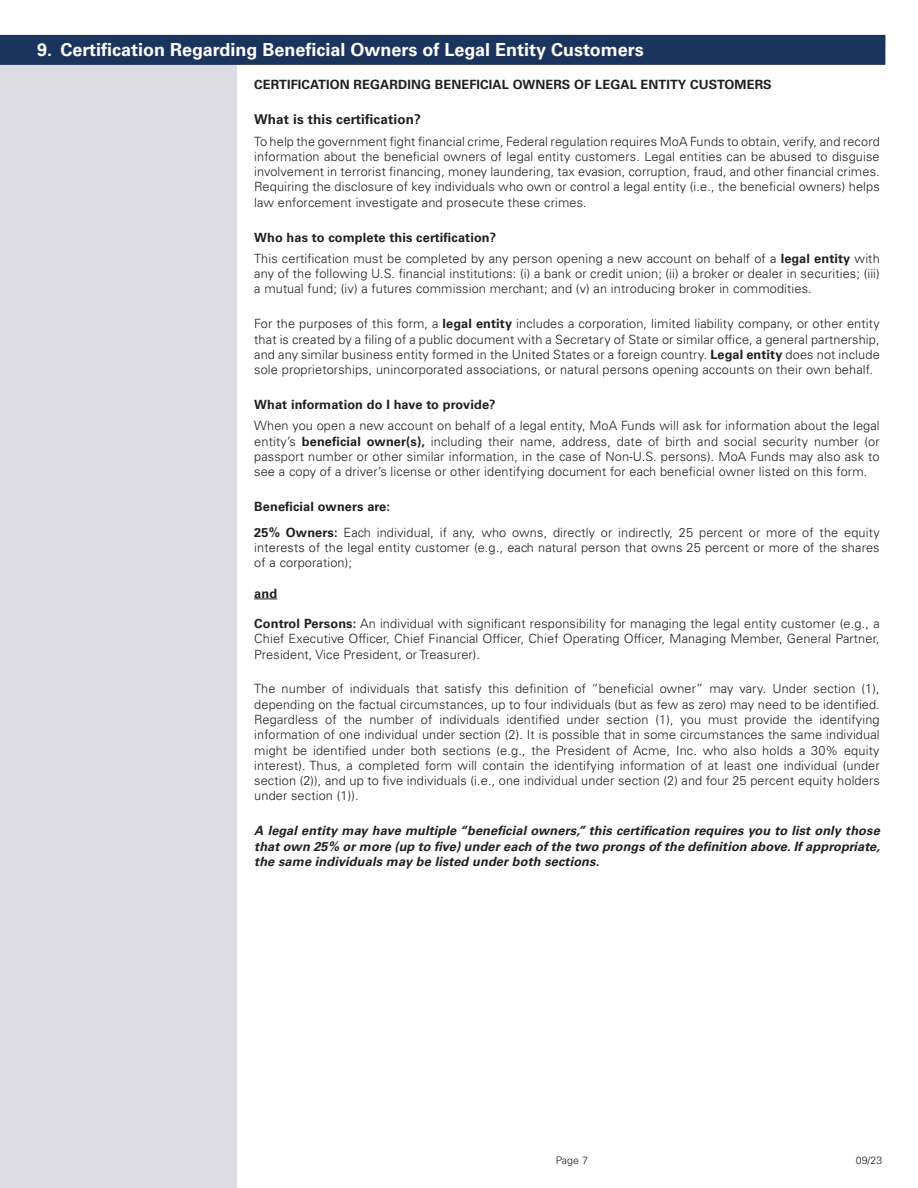
<style>
.page{position:relative;width:918px;height:1188px;background:#fff}
.page>*{position:absolute;margin:0;border:0;box-sizing:border-box;transform-origin:0 0}
.t1{font:700 18px "Univers LT Std";color:#fff}
.t2{font:700 13.5px "Univers LT Std";letter-spacing:.01em;color:#231f20}
.t3{font:300 12.75px/15.3px "Univers LT Std";letter-spacing:.01em;color:#231f20;text-align:justify}
.t4{font:italic 700 12.75px/15.3px "Univers LT Std";letter-spacing:.01em;color:#231f20;text-align:justify}
.t5{font:700 12.75px "Univers LT Std";letter-spacing:.01em;color:#231f20}
.t6{font:300 10.5px "Univers LT Std";letter-spacing:.01em;color:#231f20}
.s1{font-weight:700}
</style>
<div class="page">
<div style="left:0;top:63px;width:236px;height:1125px;background:#dddce4"></div>
<svg style="left:254px;top:599px;width:23px;height:1px"></svg>
<div style="left:0;top:35px;width:885px;height:30px;background:#1a345d"></div>
<h2 class="t1" style="left:37px;top:39px;width:608px">9. Certification Regarding Beneficial Owners of Legal Entity Customers</h2>
<p class="t5" style="left:254px;top:77px;width:519px">CERTIFICATION REGARDING BENEFICIAL OWNERS OF LEGAL ENTITY CUSTOMERS</p>
<h3 class="t2" style="left:254px;top:112px;width:168px">What is this certification?</h3>
<p class="t3" style="left:254px;top:133px;width:627px">To help the government fight financial crime, Federal regulation requires MoA Funds to obtain, verify, and record information about the beneficial owners of legal entity customers. Legal entities can be abused to disguise involvement in terrorist financing, money laundering, tax evasion, corruption, fraud, and other financial crimes.<br>Requiring the disclosure of key individuals who own or control a legal entity (i.e., the beneficial owners) helps law enforcement investigate and prosecute these crimes.</p>
<h3 class="t5" style="left:254px;top:230px;width:243px">Who has to complete this certification?</h3>
<p class="t3" style="left:254px;top:251px;width:627px">This certification must be completed by any person opening a new account on behalf of a <span class="s1">legal entity</span> with any of the following U.S. financial institutions: (i) a bank or credit union; (ii) a broker or dealer in securities; (iii) a mutual fund; (iv) a futures commission merchant; and (v) an introducing broker in commodities.</p>
<p class="t3" style="left:254px;top:316px;width:627px">For the purposes of this form, a <span class="s1">legal entity</span> includes a corporation, limited liability company, or other entity that is created by a filing of a public document with a Secretary of State or similar office, a general partnership, and any similar business entity formed in the United States or a foreign country. <span class="s1">Legal entity</span> does not include sole proprietorships, unincorporated associations, or natural persons opening accounts on their own behalf.</p>
<h3 class="t5" style="left:254px;top:397px;width:243px">What information do I have to provide?</h3>
<p class="t3" style="left:254px;top:418px;width:627px">When you open a new account on behalf of a legal entity, MoA Funds will ask for information about the legal entity’s <span class="s1">beneficial owner(s),</span> including their name, address, date of birth and social security number (or passport number or other similar information, in the case of Non-U.S. persons). MoA Funds may also ask to see a copy of a driver’s license or other identifying document for each beneficial owner listed on this form.</p>
<h3 class="t5" style="left:254px;top:499px;width:137px">Beneficial owners are:</h3>
<p class="t3" style="left:254px;top:525px;width:627px"><span class="s1">25% Owners:</span> Each individual, if any, who owns, directly or indirectly, 25 percent or more of the equity interests of the legal entity customer (e.g., each natural person that owns 25 percent or more of the shares of a corporation);</p>
<h3 class="t5" style="left:254px;top:586px;width:24px">and</h3>
<p class="t3" style="left:254px;top:616px;width:627px"><span class="s1">Control Persons:</span> An individual with significant responsibility for managing the legal entity customer (e.g., a Chief Executive Officer, Chief Financial Officer, Chief Operating Officer, Managing Member, General Partner, President, Vice President, or Treasurer).</p>
<p class="t3" style="left:254px;top:681px;width:627px">The number of individuals that satisfy this definition of “beneficial owner” may vary. Under section (1), depending on the factual circumstances, up to four individuals (but as few as zero) may need to be identified.<br>Regardless of the number of individuals identified under section (1), you must provide the identifying information of one individual under section (2). It is possible that in some circumstances the same individual might be identified under both sections (e.g., the President of Acme, Inc. who also holds a 30% equity interest). Thus, a completed form will contain the identifying information of at least one individual (under section (2)), and up to five individuals (i.e., one individual under section (2) and four 25 percent equity holders under section (1)).</p>
<p class="t4" style="left:254px;top:823px;width:627px">A legal entity may have multiple “beneficial owners,” this certification requires you to list only those that own 25% or more (up to five) under each of the two prongs of the definition above. If appropriate, the same individuals may be listed under both sections.</p>
<p class="t6" style="left:556px;top:1154px;width:34px">Page 7</p>
<p class="t6" style="left:856px;top:1154px;width:28px">09/23</p>
</div>
